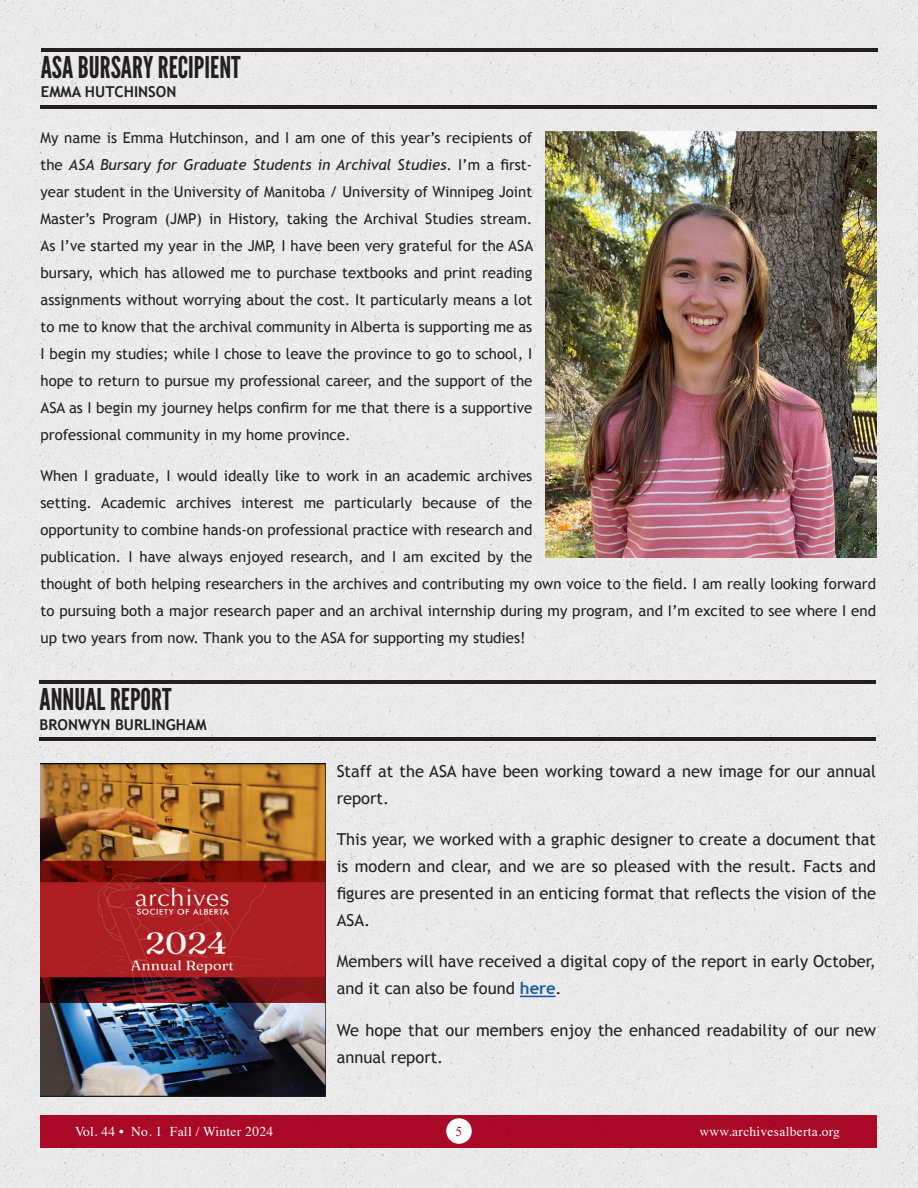
<style>
.page{position:relative;width:918px;height:1188px;background:#eaeaea}
.page>*{position:absolute;margin:0;border:0;box-sizing:border-box;transform-origin:0 0}
.t1{font:30px "League Gothic";color:#231f20}
.Heading_3{font:16.5px/27px "Trebuchet MS";color:#231f20}
.Heading_3-2{font:15px/27px "Trebuchet MS";color:#231f20;text-align:justify}
.t2{font:700 15px "Trebuchet MS";color:#231f20}
.t3{font:13.5px "Times";letter-spacing:.02em;color:#fff}
.t4{font:13.5px "Times New Roman";color:#ba092b}
.s1{font-style:italic}
.s2{font-weight:700;color:#175d9e}
</style>
<div class="page">
<div style="left:40px;top:1115px;width:838px;height:32px;background:#aa0827"></div>
<div style="left:446px;top:1118px;width:26px;height:26px;background:#fff;border-radius:50%"></div>
<img style="left:546px;top:132px;width:330px;height:425px">
<hr style="left:41px;top:48px;width:837px;height:3px;background:#231f20">
<hr style="left:40px;top:105px;width:837px;height:3px;background:#231f20">
<hr style="left:39px;top:680px;width:837px;height:4px;background:#231f20">
<hr style="left:39px;top:737px;width:837px;height:4px;background:#231f20">
<img style="left:40px;top:763px;width:285px;height:334px">
<hr style="left:520px;top:996px;width:36px;height:1px;background:#175d9e">
<p class="t1" style="left:41px;top:49px;width:201px">ASA BURSARY RECIPIENT</p>
<p class="t2" style="left:41px;top:83px;width:137px">EMMA HUTCHINSON</p>
<p class="Heading_3-2" style="left:40px;top:124px;width:494px">My name is Emma Hutchinson, and I am one of this year’s recipients of the <span class="s1">ASA Bursary for Graduate Students in Archival Studies</span>. I’m a first&shy;year student in the University of Manitoba / University of Winnipeg Joint Master’s Program (JMP) in History, taking the Archival Studies stream.<br>As I’ve started my year in the JMP, I have been very grateful for the ASA bursary, which has allowed me to purchase textbooks and print reading assignments without worrying about the cost. It particularly means a lot to me to know that the archival community in Alberta is supporting me as I begin my studies; while I chose to leave the province to go to school, I hope to return to pursue my professional career, and the support of the ASA as I begin my journey helps confirm for me that there is a supportive professional community in my home province.</p>
<p class="Heading_3-2" style="left:40px;top:462px;width:837px;text-align:left">When I graduate, I would ideally like to work in an academic archives<br>setting. Academic archives interest me particularly because of the<br>opportunity to combine hands-on professional practice with research and<br>publication. I have always enjoyed research, and I am excited by the<br>thought of both helping researchers in the archives and contributing my own voice to the field. I am really looking forward to pursuing both a major research paper and an archival internship during my program, and I’m excited to see where I end up two years from now. Thank you to the ASA for supporting my studies!</p>
<p class="t1" style="left:39px;top:682px;width:134px">ANNUAL REPORT</p>
<p class="t2" style="left:39px;top:715px;width:169px">BRONWYN BURLINGHAM</p>
<p class="Heading_3" style="left:337px;top:758px;width:541px">Staff at the ASA have been working toward a new image for our annual report.</p>
<p class="Heading_3" style="left:337px;top:826px;width:541px;text-align:justify">This year, we worked with a graphic designer to create a document that is modern and clear, and we are so pleased with the result. Facts and figures are presented in an enticing format that reflects the vision of the ASA.</p>
<p class="Heading_3" style="left:337px;top:948px;width:541px">Members will have received a digital copy of the report in early October, and it can also be found <span class="s2">here</span>.</p>
<p class="Heading_3" style="left:337px;top:1016px;width:541px">We hope that our members enjoy the enhanced readability of our new annual report.</p>
<p class="t3" style="left:75px;top:1119px;width:200px">Vol. 44 • No. 1 Fall / Winter 2024</p>
<p class="t4" style="left:456px;top:1122px;width:8px">5</p>
<p class="t3" style="left:699px;top:1119px;width:142px">www.archivesalberta.org</p>
</div>
